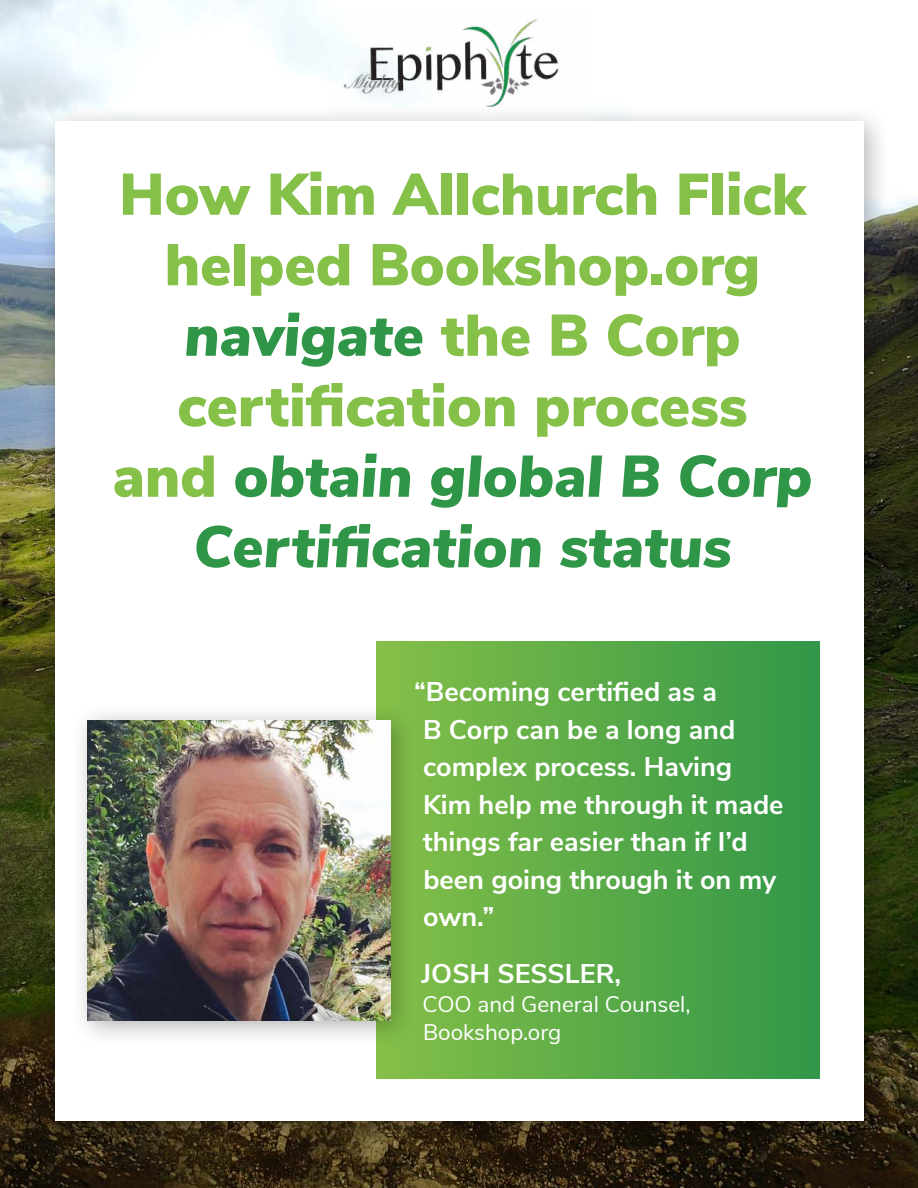
<style>
.page{position:relative;width:918px;height:1188px;background:#fff}
.page>*{position:absolute;margin:0;border:0;box-sizing:border-box;transform-origin:0 0}
.t1{font:900 58.5px/70.5px "Nunito Sans";color:#85c048;text-align:center}
.t2{font:700 27px/37.5px "Nunito Sans";color:#fff}
.t3{font:22.5px/28.5px "Nunito Sans";color:#fff}
.s1{font-style:italic;color:#309647}
</style>
<div class="page">
<img style="left:0;top:0;width:918px;height:1188px">
<div style="left:37px;top:104px;width:854px;height:1044px;background:#000;opacity:.3"></div>
<div style="left:55px;top:122px;width:808px;height:999px;background:#fff"></div>
<img style="left:377px;top:642px;width:443px;height:436px">
<div style="left:70px;top:702px;width:347px;height:346px;background:#000;opacity:.3"></div>
<img style="left:88px;top:720px;width:302px;height:301px">
<img style="left:331px;top:13px;width:256px;height:102px">
<h1 class="t1" style="left:113px;top:163px;width:701px">How Kim Allchurch Flick helped Bookshop.org <span class="s1">navigate</span> the B Corp certification process<br>and <span class="s1">obtain global B Corp<br>Certification status</span></h1>
<p class="t2" style="left:423px;top:672px;width:362px;text-indent:-9px">“Becoming certified as a<br>B Corp can be a long and complex process. Having<br>Kim help me through it made things far easier than if I’d been going through it on my own.”</p>
<p class="t2" style="left:422px;top:954px;width:201px">JOSH SESSLER,</p>
<p class="t3" style="left:422px;top:992px;width:270px">COO and General Counsel,<br>Bookshop.org</p>
</div>
